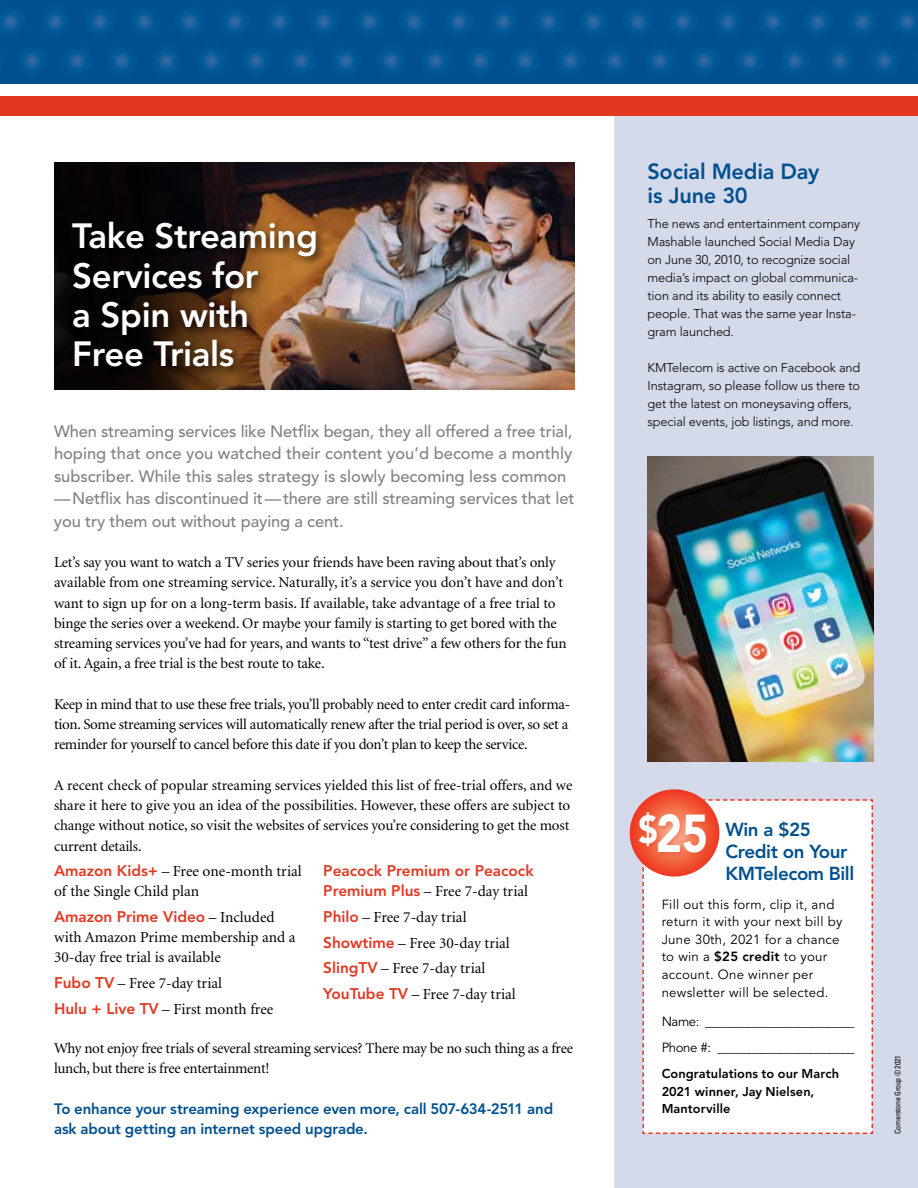
<style>
.page{position:relative;width:918px;height:1188px;background:#fff}
.page>*{position:absolute;margin:0;border:0;box-sizing:border-box;transform-origin:0 0}
.t1{font:900 52.8px "Avenir LT Pro";color:#fff;scale:.83 1}
.t2{font:800 34.8px/39.3px "Avenir LT Pro";letter-spacing:-.01em;color:#fff}
.t3{font:800 21.75px/24.8px "Avenir LT Pro";letter-spacing:-.01em;color:#00508f}
.t4{font:800 18.75px/22px "Avenir LT Pro";letter-spacing:-.02em;color:#00508f}
.t5{font:500 16.5px/22.5px "Avenir LT Pro";letter-spacing:-.01em;color:#808285}
.t6{font:15.3px/25.7px "Minion";color:#000}
.t7{font:800 15.3px "Avenir LT Pro";color:#e23822}
.t8{font:15px/20.2px "Minion";letter-spacing:-.01em;color:#000}
.t9{font:800 15px/20.2px "Avenir LT Pro";letter-spacing:-.01em;color:#00508f}
.t10{font:13.2px/17.5px "Avenir LT Pro";letter-spacing:.02em;color:#000}
.t11{font:13.2px/25.7px "Avenir LT Pro";letter-spacing:-.03em;color:#000}
.t12{font:300 12.75px/18px "Avenir LT Pro";letter-spacing:-.01em;color:#000}
.t13{font:800 12.75px/17.5px "Avenir LT Pro";letter-spacing:.005em;color:#000}
.t14{font:condensed 7.8px "Univers";letter-spacing:-.03em;color:#000}
.s1{font-family:"Avenir LT Pro";font-weight:800;color:#e23822}
.s2{font-family:"Minion";font-weight:400;color:#000}
.s3{font-weight:800}
</style>
<div class="page">
<div style="left:614px;top:103px;width:304px;height:1085px;background:#d4daea"></div>
<div style="left:0;top:0;width:918px;height:84px;background:#00508f"></div>
<svg style="left:1px;top:13px;width:915px;height:57px"></svg>
<div style="left:0;top:96px;width:918px;height:20px;background:#e23822"></div>
<img style="left:296px;top:162px;width:279px;height:227px">
<svg style="left:54px;top:162px;width:242px;height:227px;background:#170f0d"></svg>
<svg style="left:630px;top:789px;width:243px;height:345px;background:#fbf4f4"></svg>
<div style="left:637px;top:811px;width:75px;height:47px;background:#e23822;opacity:.35"></div>
<div style="left:68px;top:217px;width:259px;height:161px;background:#000;opacity:.75"></div>
<img style="left:648px;top:457px;width:225px;height:304px">
<h2 class="t2" style="left:72px;top:217px;width:247px">Take Streaming<br>Services for<br>a Spin with<br>Free Trials</h2>
<p class="t5" style="left:54px;top:420px;width:522px">When streaming services like Netflix began, they all offered a free trial, hoping that once you watched their content you’d become a monthly subscriber. While this sales strategy is slowly becoming less common —Netflix has discontinued it—there are still streaming services that let you try them out without paying a cent.</p>
<p class="t8" style="left:54px;top:553px;width:514px">Let’s say you want to watch a TV series your friends have been raving about that’s only available from one streaming service. Naturally, it’s a service you don’t have and don’t want to sign up for on a long-term basis. If available, take advantage of a free trial to binge the series over a weekend. Or maybe your family is starting to get bored with the streaming services you’ve had for years, and wants to “test drive” a few others for the fun of it. Again, a free trial is the best route to take.</p>
<p class="t8" style="left:54px;top:694px;width:518px">Keep in mind that to use these free trials, you’ll probably need to enter credit card informa&shy;tion. Some streaming services will automatically renew after the trial period is over, so set a reminder for yourself to cancel before this date if you don’t plan to keep the service.</p>
<p class="t8" style="left:54px;top:775px;width:520px">A recent check of popular streaming services yielded this list of free-trial offers, and we share it here to give you an idea of the possibilities. However, these offers are subject to change without notice, so visit the websites of services you’re considering to get the most current details.</p>
<p class="t6" style="left:54px;top:862px;width:249px;line-height:20.2px"><span class="s1">Amazon Kids+</span> – Free one-month trial of the Single Child plan</p>
<p class="t7" style="left:54px;top:908px;width:222px">Amazon Prime Video <span class="s2">– Included</span></p>
<p class="t6" style="left:54px;top:928px;width:243px;line-height:20.2px">with Amazon Prime membership and a<br>30-day free trial is available</p>
<p class="t6" style="left:54px;top:971px;width:221px"><span class="s1">Fubo TV</span> – Free 7-day trial<br><span class="s1">Hulu + Live TV</span> – First month free</p>
<p class="t7" style="left:323px;top:862px;width:212px">Peacock Premium or Peacock</p>
<p class="t6" style="left:323px;top:879px;width:206px"><span class="s1">Premium Plus</span> – Free 7-day trial<br><span class="s1">Philo</span> – Free 7-day trial<br><span class="s1">Showtime</span> – Free 30-day trial<br><span class="s1">SlingTV</span> – Free 7-day trial<br><span class="s1">YouTube TV</span> – Free 7-day trial</p>
<p class="t8" style="left:54px;top:1039px;width:520px">Why not enjoy free trials of several streaming services? There may be no such thing as a free lunch, but there is free entertainment!</p>
<p class="t9" style="left:54px;top:1099px;width:501px">To enhance your streaming experience even more, call 507-634-2511 and ask about getting an internet speed upgrade.</p>
<h3 class="t3" style="left:648px;top:159px;width:173px">Social Media Day is June 30</h3>
<p class="t12" style="left:648px;top:215px;width:214px">The news and entertainment company Mashable launched Social Media Day on June 30, 2010, to recognize social media’s impact on global communica&shy;tion and its ability to easily connect people. That was the same year Insta&shy;gram launched.</p>
<p class="t12" style="left:648px;top:359px;width:214px">KMTelecom is active on Facebook and Instagram, so please follow us there to get the latest on moneysaving offers, special events, job listings, and more.</p>
<h1 class="t1" style="left:638px;top:802px;width:86px"><sup>$</sup>25</h1>
<p class="t4" style="left:726px;top:819px;width:130px">Win a $25<br>Credit on Your<br>KMTelecom Bill</p>
<p class="t10" style="left:662px;top:895px;width:182px">Fill out this form, clip it, and return it with your next bill by<br>June 30th, 2021 for a chance to win a <span class="s3">$25 credit</span> to your account. One winner per newsletter will be selected.</p>
<p class="t11" style="left:662px;top:1009px;width:194px">Name: ________________________<br>Phone #: ______________________</p>
<p class="t13" style="left:662px;top:1065px;width:179px">Congratulations to our March<br>2021 winner, Jay Nielsen,<br>Mantorville</p>
<p class="t14" style="left:893px;top:1134px;width:80px;rotate:-90deg">Cornerstone Group © 2021</p>
</div>
